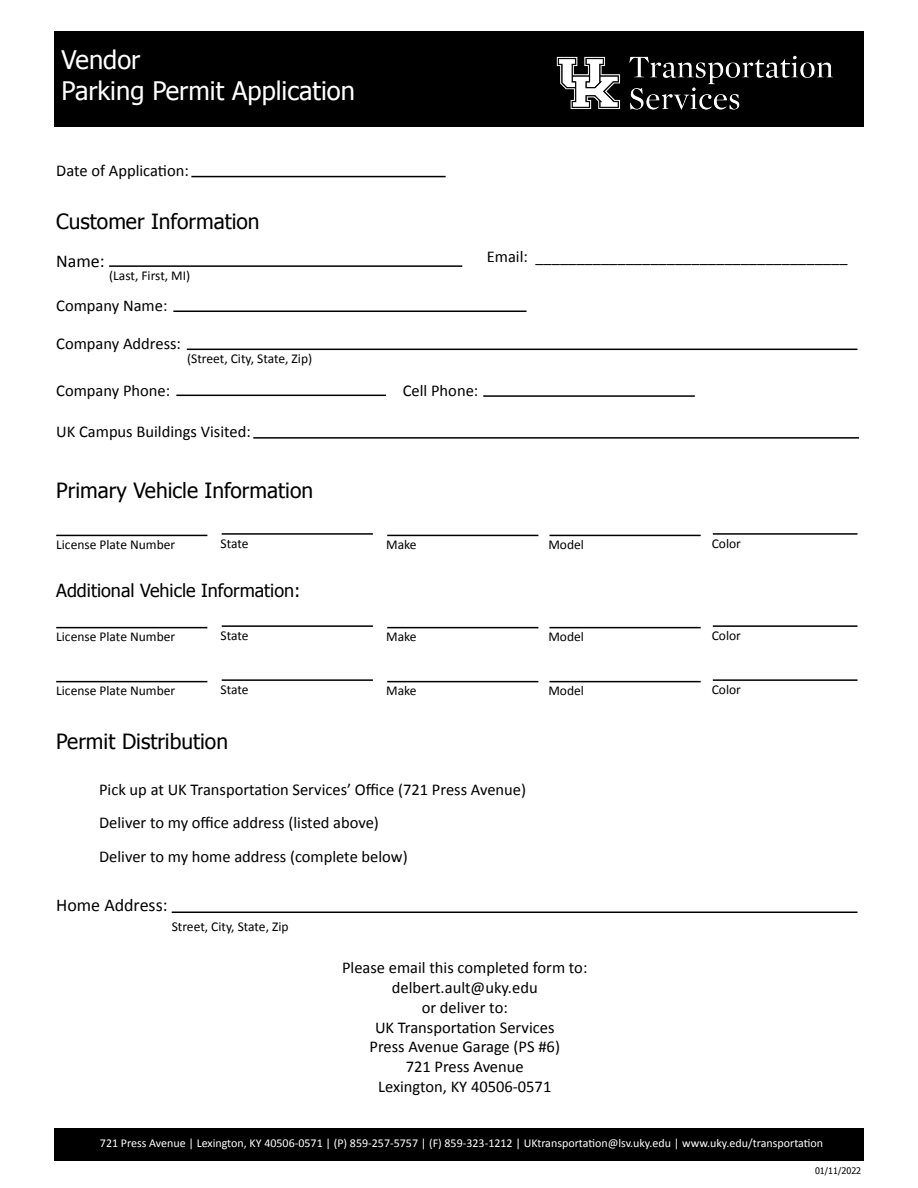
<style>
.page{position:relative;width:918px;height:1188px;background:#fff}
.page>*{position:absolute;margin:0;border:0;box-sizing:border-box;transform-origin:0 0}
.t1{font:25.5px "Tahoma";color:#fff}
.t2{font:21px "Tahoma";color:#000}
.t3{font:18px "Tahoma";color:#000}
.t4{font:18px "Calibri";color:#000}
.t5{font:16.5px "Calibri";color:#000}
.t6{font:13.5px "Calibri";color:#000}
.t7{font:12px "Calibri";color:#fff}
.t8{font:9px "Tahoma";color:#000}
.s1{font-family:"Minion Pro";font-size:12px;color:#fff}
</style>
<div class="page">
<div style="left:54px;top:32px;width:810px;height:95px;background:#000"></div>
<div style="left:54px;top:1128px;width:810px;height:32px;background:#000"></div>
<img style="left:556px;top:55px;width:277px;height:55px">
<hr style="left:109px;top:265px;width:353px;height:2px;background:#000">
<hr style="left:191px;top:176px;width:255px;height:1px;background:#000">
<hr style="left:56px;top:535px;width:151px;height:1px;background:#000">
<hr style="left:56px;top:627px;width:151px;height:1px;background:#000">
<hr style="left:56px;top:681px;width:151px;height:1px;background:#000">
<hr style="left:222px;top:533px;width:151px;height:2px;background:#000">
<hr style="left:222px;top:625px;width:151px;height:2px;background:#000">
<hr style="left:222px;top:679px;width:151px;height:2px;background:#000">
<hr style="left:387px;top:535px;width:151px;height:1px;background:#000">
<hr style="left:387px;top:627px;width:151px;height:1px;background:#000">
<hr style="left:387px;top:681px;width:151px;height:1px;background:#000">
<hr style="left:549px;top:535px;width:152px;height:1px;background:#000">
<hr style="left:549px;top:627px;width:152px;height:1px;background:#000">
<hr style="left:549px;top:681px;width:152px;height:1px;background:#000">
<hr style="left:713px;top:533px;width:145px;height:2px;background:#000">
<hr style="left:713px;top:625px;width:145px;height:2px;background:#000">
<hr style="left:713px;top:679px;width:145px;height:2px;background:#000">
<hr style="left:173px;top:311px;width:354px;height:1px;background:#000">
<hr style="left:253px;top:437px;width:606px;height:2px;background:#000">
<hr style="left:172px;top:912px;width:686px;height:1px;background:#000">
<hr style="left:187px;top:349px;width:671px;height:1px;background:#000">
<hr style="left:483px;top:395px;width:212px;height:2px;background:#000">
<hr style="left:176px;top:395px;width:210px;height:1px;background:#000">
<p class="t1" style="left:62px;top:43px;width:80px">Vendor</p>
<p class="t1" style="left:62px;top:73px;width:295px">Parking Permit Application</p>
<p class="t5" style="left:56px;top:159px;width:134px">Date of Application:</p>
<p class="t2" style="left:56px;top:207px;width:205px">Customer Information</p>
<p class="t4" style="left:56px;top:248px;width:50px">Name:</p>
<p class="t6" style="left:109px;top:266px;width:83px">(Last, First, MI)</p>
<p class="t5" style="left:56px;top:294px;width:113px">Company Name:</p>
<p class="t5" style="left:56px;top:332px;width:126px">Company Address:</p>
<p class="t5" style="left:56px;top:379px;width:116px">Company Phone:</p>
<p class="t5" style="left:403px;top:379px;width:77px">Cell Phone:</p>
<p class="t6" style="left:187px;top:349px;width:127px">(Street, City, State, Zip)</p>
<p class="t5" style="left:56px;top:420px;width:196px">UK Campus Buildings Visited:</p>
<p class="t5" style="left:487px;top:245px;width:362px">Email: ______________________________________</p>
<p class="t2" style="left:56px;top:477px;width:258px">Primary Vehicle Information</p>
<p class="t6" style="left:56px;top:535px;width:121px">License Plate Number</p>
<p class="t6" style="left:221px;top:534px;width:30px">State</p>
<p class="t3" style="left:56px;top:579px;width:246px">Additional Vehicle Information:</p>
<p class="t6" style="left:56px;top:628px;width:121px">License Plate Number</p>
<p class="t6" style="left:221px;top:626px;width:30px">State</p>
<p class="t6" style="left:386px;top:535px;width:32px">Make</p>
<p class="t6" style="left:386px;top:628px;width:32px">Make</p>
<p class="t6" style="left:548px;top:535px;width:37px">Model</p>
<p class="t6" style="left:548px;top:627px;width:37px">Model</p>
<p class="t6" style="left:712px;top:534px;width:31px">Color</p>
<p class="t6" style="left:712px;top:626px;width:31px">Color</p>
<p class="t6" style="left:56px;top:682px;width:121px">License Plate Number</p>
<p class="t6" style="left:221px;top:680px;width:30px">State</p>
<p class="t2" style="left:56px;top:727px;width:173px">Permit Distribution</p>
<p class="t6" style="left:386px;top:682px;width:32px">Make</p>
<p class="t6" style="left:548px;top:681px;width:37px">Model</p>
<p class="t6" style="left:712px;top:680px;width:31px">Color</p>
<p class="t5" style="left:99px;top:778px;width:429px">Pick up at UK Transportation Services’ Office (721 Press Avenue)</p>
<p class="t5" style="left:99px;top:811px;width:281px">Deliver to my office address (listed above)</p>
<p class="t5" style="left:99px;top:845px;width:310px">Deliver to my home address (complete below)</p>
<p class="t4" style="left:56px;top:893px;width:113px">Home Address:</p>
<p class="t6" style="left:172px;top:917px;width:118px">Street, City, State, Zip</p>
<p class="t5" style="left:342px;top:956px;width:247px">Please email this completed form to:</p>
<p class="t5" style="left:392px;top:976px;width:147px">delbert.ault@uky.edu</p>
<p class="t5" style="left:422px;top:996px;width:88px">or deliver to:</p>
<p class="t5" style="left:375px;top:1016px;width:181px">UK Transportation Services</p>
<p class="t5" style="left:369px;top:1035px;width:192px">Press Avenue Garage (PS #6)</p>
<p class="t5" style="left:406px;top:1055px;width:120px">721 Press Avenue</p>
<p class="t5" style="left:378px;top:1075px;width:175px">Lexington, KY 40506-0571</p>
<p class="t7" style="left:100px;top:1135px;width:725px">721 Press Avenue | Lexington, KY 40506-0571 | (P) 859-257-5757 | (F) 859-323-1212 | UKtransportation@lsv.uky.edu | www.uky.edu/transportation</p>
<p class="t8" style="left:809px;top:1165px;width:53px"><span class="s1">0</span>01/11/2022</p>
</div>
